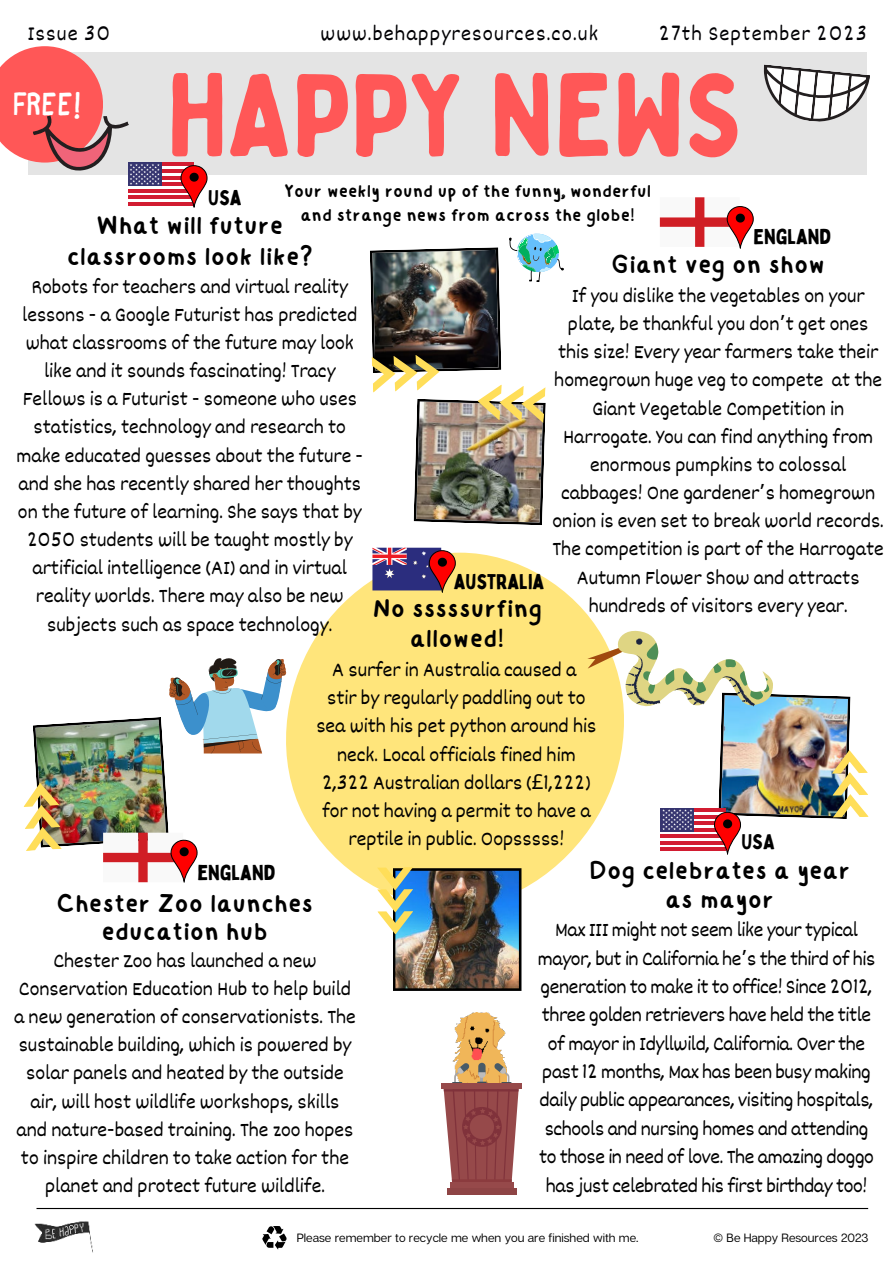
<style>
.page{position:relative;width:894px;height:1264px;background:#fff}
.page>*{position:absolute;margin:0;border:0;box-sizing:border-box;transform-origin:0 0}
.t1{font:117.3px "Bobby Jones Soft";color:#ff5757}
.t2{font:32.25px "Bike Park";color:#fff}
.t3{font:27px/29.2px "happy";color:#000;text-align:center}
.t4{font:21.45px "Dekko";letter-spacing:.05em;color:#010004}
.t5{font:21px "Bobby Jones";color:#000}
.t6{font:20.7px/28.2px "Dekko";color:#000;text-align:center}
.t7{font:20.7px/28.3px "Dekko";letter-spacing:-.02em;color:#000;text-align:center}
.t8{font:18.9px/23.7px "happy";color:#000;text-align:center}
.t9{font:12px "Articulat CF";color:#000}
.s1{font-family:"Noto Sans Gurmukhi"}
.s2{font-family:"Noto Sans"}
</style>
<div class="page">
<div style="left:29px;top:52px;width:837px;height:123px;background:#e1e1e1"></div>
<svg style="left:763px;top:64px;width:107px;height:59px"></svg>
<img style="left:34px;top:1208px;width:70px;height:45px">
<hr style="left:36px;top:1207px;width:831px;height:1px;background:#000">
<svg style="left:262px;top:1226px;width:25px;height:23px"></svg>
<img style="left:370px;top:233px;width:193px;height:292px">
<svg style="left:286px;top:552px;width:312px;height:357px;fill:#ffe57b"></svg>
<svg style="left:659px;top:197px;width:94px;height:51px"></svg>
<img style="left:377px;top:867px;width:144px;height:123px">
<svg style="left:372px;top:547px;width:83px;height:45px;background:#78476e"></svg>
<svg style="left:128px;top:166px;width:52px;height:30px"></svg>
<hr style="left:128px;top:189px;width:65px;height:3px;background:#d21c31">
<hr style="left:161px;top:183px;width:32px;height:3px;background:#d21c31">
<hr style="left:161px;top:176px;width:32px;height:3px;background:#d21c31">
<hr style="left:161px;top:169px;width:32px;height:4px;background:#d21c31">
<hr style="left:161px;top:163px;width:32px;height:3px;background:#d21c31">
<hr style="left:128px;top:196px;width:65px;height:3px;background:#d21c31">
<hr style="left:128px;top:202px;width:65px;height:4px;background:#d21c31">
<div style="left:128px;top:163px;width:33px;height:23px;background:#363570"></div>
<svg style="left:0;top:46px;width:160px;height:139px"></svg>
<svg style="left:180px;top:165px;width:27px;height:43px"></svg>
<img style="left:452px;top:1012px;width:54px;height:50px">
<div style="left:441px;top:1083px;width:80px;height:6px;background:#96494a"></div>
<svg style="left:443px;top:1062px;width:75px;height:119px"></svg>
<hr style="left:451px;top:1179px;width:60px;height:3px;background:#8b3b3e">
<div style="left:450px;top:1181px;width:63px;height:7px;background:#96494a"></div>
<div style="left:447px;top:1188px;width:69px;height:6px;background:#8e4445"></div>
<img style="left:23px;top:658px;width:263px;height:224px">
<img style="left:587px;top:629px;width:281px;height:225px">
<p class="t4" style="left:27px;top:20px;width:85px">Issue 30</p>
<h2 class="t2" style="left:12px;top:76px;width:72px">FREE!</h2>
<p class="t4" style="left:320px;top:20px;width:279px">www.behappyresources.co.uk</p>
<p class="t4" style="left:658px;top:20px;width:209px">27th September 2023</p>
<h1 class="t1" style="left:167px;top:42px;width:579px">HAPPY NEWS</h1>
<p class="t8" style="left:284px;top:179px;width:368px">Your weekly round up of the funny, wonderful and strange news from across the globe!</p>
<p class="t5" style="left:208px;top:184px;width:35px">USA</p>
<h3 class="t3" style="left:67px;top:209px;width:247px;line-height:30.5px">What will future classrooms look like?</h3>
<p class="t5" style="left:753px;top:223px;width:79px">ENGLAND</p>
<h3 class="t3" style="left:611px;top:249px;width:215px">Giant veg on show</h3>
<p class="t6" style="left:17px;top:271px;width:348px">Robots for teachers and virtual reality lessons - a Google Futurist has predicted what classrooms of the future may look like and it sounds fascinating! Tracy Fellows is a Futurist - someone who uses statistics, technology and research to make educated guesses about the future - and she has recently shared her thoughts on the future of learning. She says that by 2050 students will be taught mostly by artificial intelligence (AI) and in virtual reality worlds. There may also be new subjects such as space technology.</p>
<p class="t6" style="left:552px;top:281px;width:333px">If you dislike the vegetables on your plate, be thankful you don<span class="s1">’</span>t get ones this size! Every year farmers take their homegrown huge veg to compete at the Giant Vegetable Competition in Harrogate. You can find anything from enormous pumpkins to colossal cabbages! One gardener<span class="s1">’</span>s homegrown onion is even set to break world records.<br>The competition is part of the Harrogate Autumn Flower Show and attracts hundreds of visitors every year.</p>
<p class="t5" style="left:453px;top:567px;width:92px">AUSTRALIA</p>
<h3 class="t3" style="left:372px;top:593px;width:172px">No sssssurfing allowed!</h3>
<p class="t6" style="left:316px;top:654px;width:281px">A surfer in Australia caused a<br>stir by regularly paddling out to sea with his pet python around his neck. Local officials fined him<br>2,322 Australian dollars (<span class="s2">£</span>1,222) for not having a permit to have a reptile in public. Oopsssss!</p>
<p class="t5" style="left:741px;top:828px;width:35px">USA</p>
<p class="t5" style="left:197px;top:859px;width:79px">ENGLAND</p>
<h3 class="t3" style="left:56px;top:888px;width:258px;line-height:28.2px">Chester Zoo launches education hub</h3>
<p class="t6" style="left:14px;top:945px;width:343px">Chester Zoo has launched a new Conservation Education Hub to help build a new generation of conservationists. The sustainable building, which is powered by solar panels and heated by the outside air, will host wildlife workshops, skills and nature-based training. The zoo hopes to inspire children to take action for the planet and protect future wildlife.</p>
<h3 class="t3" style="left:588px;top:855px;width:263px">Dog celebrates a year as mayor</h3>
<p class="t7" style="left:537px;top:914px;width:339px">Max III might not seem like your typical mayor, but in California he<span class="s1">’</span>s the third of his generation to make it to office! Since 2012, three golden retrievers have held the title of mayor in Idyllwild, California. Over the past 12 months, Max has been busy making daily public appearances, visiting hospitals, schools and nursing homes and attending to those in need of love. The amazing doggo has just celebrated his first birthday too!</p>
<p class="t9" style="left:297px;top:1230px;width:343px">Please remember to recycle me when you are finished with me.</p>
<p class="t9" style="left:713px;top:1230px;width:156px">© Be Happy Resources 2023</p>
</div>
